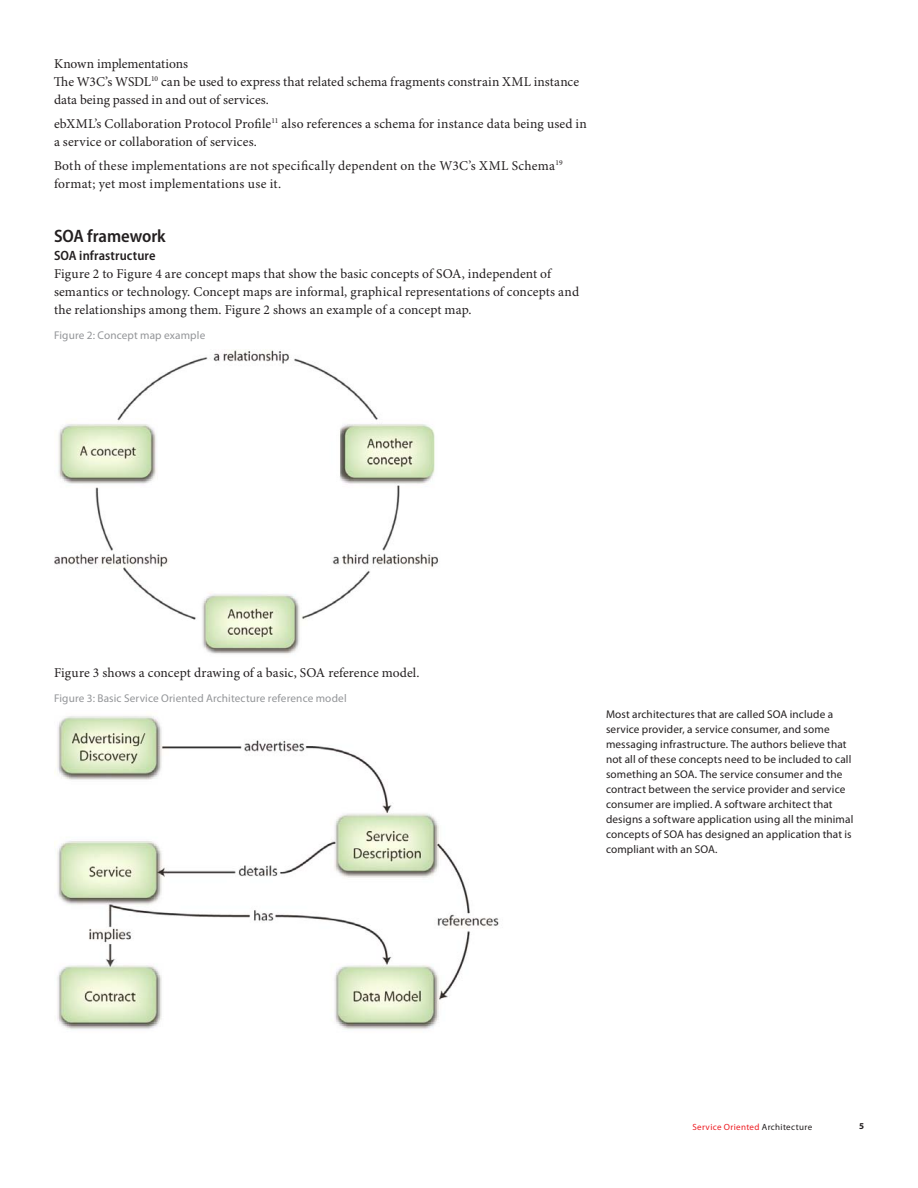
<style>
.page{position:relative;width:918px;height:1188px;background:#fff}
.page>*{position:absolute;margin:0;border:0;box-sizing:border-box;transform-origin:0 0}
.t1{font:600 semi-condensed 18px "Myriad Pro";letter-spacing:-.005em;color:#231f20}
.t2{font:13.5px/18px "Minion Pro";letter-spacing:.01em;color:#231f20}
.t3{font:600 semi-condensed 13.5px "Myriad Pro";letter-spacing:.01em;color:#231f20}
.t4{font:11.25px/15px "Myriad Pro";letter-spacing:.01em;color:#231f20}
.t5{font:11.25px "Myriad Pro";letter-spacing:.01em;color:#939598}
.t6{font:9px "Myriad Pro";letter-spacing:.04em;color:#ee1d23}
.t7{font:700 9px "Myriad Pro";color:#231f20}
.s1{color:#231f20}
</style>
<div class="page">
<img style="left:54px;top:350px;width:384px;height:304px">
<img style="left:54px;top:716px;width:445px;height:314px">
<p class="t2" style="left:54px;top:55px;width:527px">Known implementations<br>The W3C’s WSDL<sup>10</sup> can be used to express that related schema fragments constrain XML instance data being passed in and out of services.</p>
<p class="t2" style="left:54px;top:115px;width:535px">ebXML’s Collaboration Protocol Profile<sup>11</sup> also references a schema for instance data being used in a service or collaboration of services.</p>
<p class="t2" style="left:54px;top:157px;width:510px">Both of these implementations are not specifically dependent on the W3C’s XML Schema<sup>19 </sup>format; yet most implementations use it.</p>
<h1 class="t1" style="left:54px;top:226px;width:113px">SOA framework</h1>
<p class="t3" style="left:54px;top:248px;width:103px">SOA infrastructure</p>
<p class="t2" style="left:54px;top:265px;width:527px">Figure 2 to Figure 4 are concept maps that show the basic concepts of SOA, independent of semantics or technology. Concept maps are informal, graphical representations of concepts and the relationships among them. Figure 2 shows an example of a concept map.</p>
<p class="t5" style="left:54px;top:329px;width:153px">Figure 2: Concept map example</p>
<p class="t2" style="left:54px;top:664px;width:367px">Figure 3 shows a concept drawing of a basic, SOA reference model.</p>
<p class="t5" style="left:54px;top:692px;width:294px">Figure 3: Basic Service Oriented Architecture reference model</p>
<p class="t4" style="left:606px;top:707px;width:249px">Most architectures that are called SOA include a service provider, a service consumer, and some messaging infrastructure. The authors believe that not all of these concepts need to be included to call something an SOA. The service consumer and the contract between the service provider and service consumer are implied. A software architect that designs a software application using all the minimal concepts of SOA has designed an application that is compliant with an SOA.</p>
<p class="t6" style="left:692px;top:1122px;width:121px">Service Oriented <span class="s1">Architecture</span></p>
<p class="t7" style="left:859px;top:1121px;width:6px">5</p>
</div>
